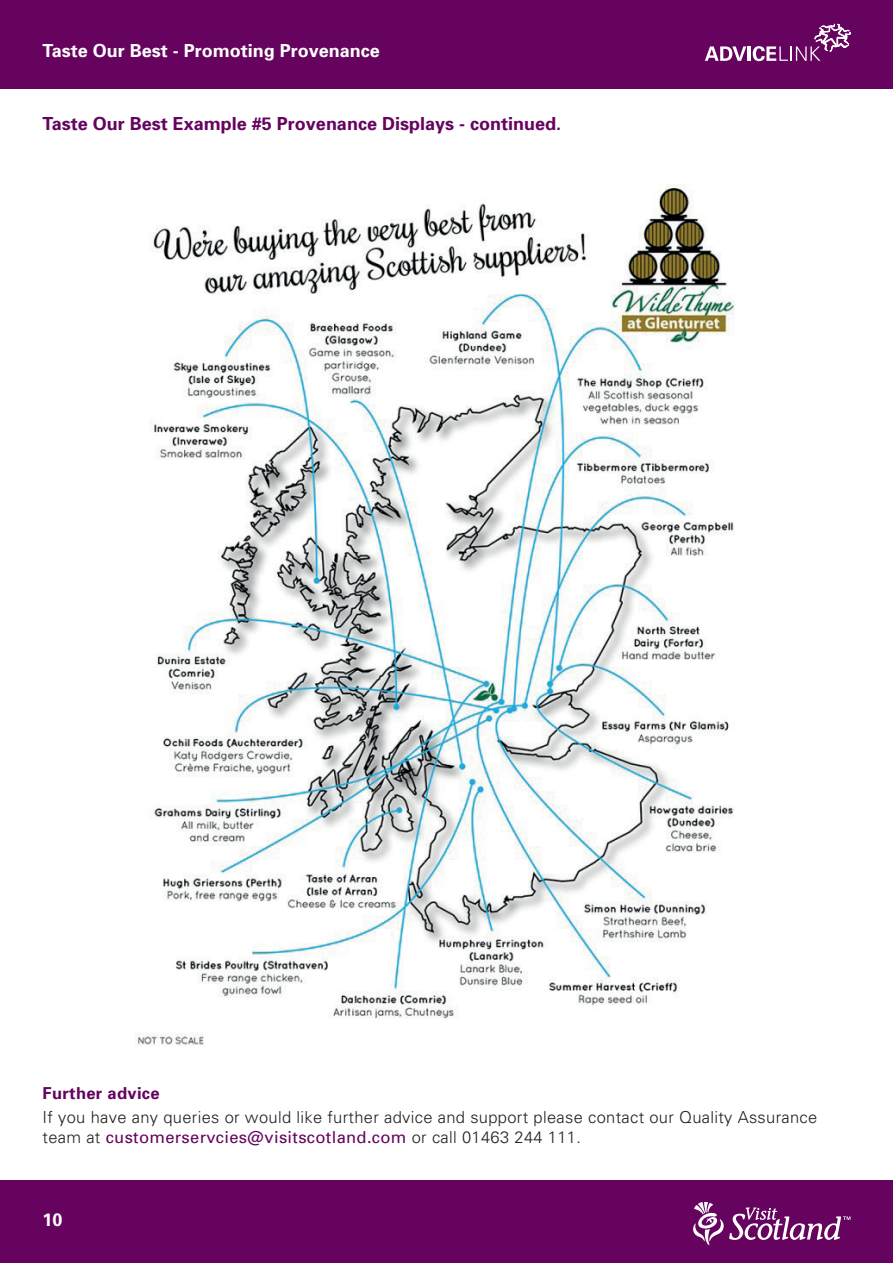
<style>
.page{position:relative;width:893px;height:1263px;background:#fff}
.page>*{position:absolute;margin:0;border:0;box-sizing:border-box;transform-origin:0 0}
.t1{font:700 18px "Univers";color:#65035f}
.t2{font:700 18px "Univers";color:#fff}
.t3{font:300 16.5px/19.8px "Univers";letter-spacing:.02em;color:#231f20}
.t4{font:700 16.5px "Univers";letter-spacing:.02em;color:#65035f}
.s1{font-weight:400;color:#65035f}
</style>
<div class="page">
<div style="left:0;top:0;width:893px;height:89px;background:#65035f"></div>
<div style="left:0;top:1180px;width:893px;height:83px;background:#65035f"></div>
<svg style="left:705px;top:46px;width:41px;height:15px"></svg>
<hr style="left:748px;top:46px;width:3px;height:15px;background:#fff">
<svg style="left:753px;top:24px;width:97px;height:37px"></svg>
<svg style="left:693px;top:1202px;width:157px;height:43px"></svg>
<img style="left:135px;top:184px;width:600px;height:862px">
<p class="t2" style="left:43px;top:39px;width:339px">Taste Our Best - Promoting Provenance</p>
<p class="t1" style="left:43px;top:112px;width:520px">Taste Our Best Example #5 Provenance Displays - continued.</p>
<p class="t4" style="left:43px;top:1082px;width:119px">Further advice</p>
<p class="t3" style="left:43px;top:1107px;width:776px">If you have any queries or would like further advice and support please contact our Quality Assurance team at <span class="s1">customerservcies@visitscotland.com</span> or call 01463 244 111.</p>
<p class="t2" style="left:43px;top:1208px;width:22px">10</p>
</div>
